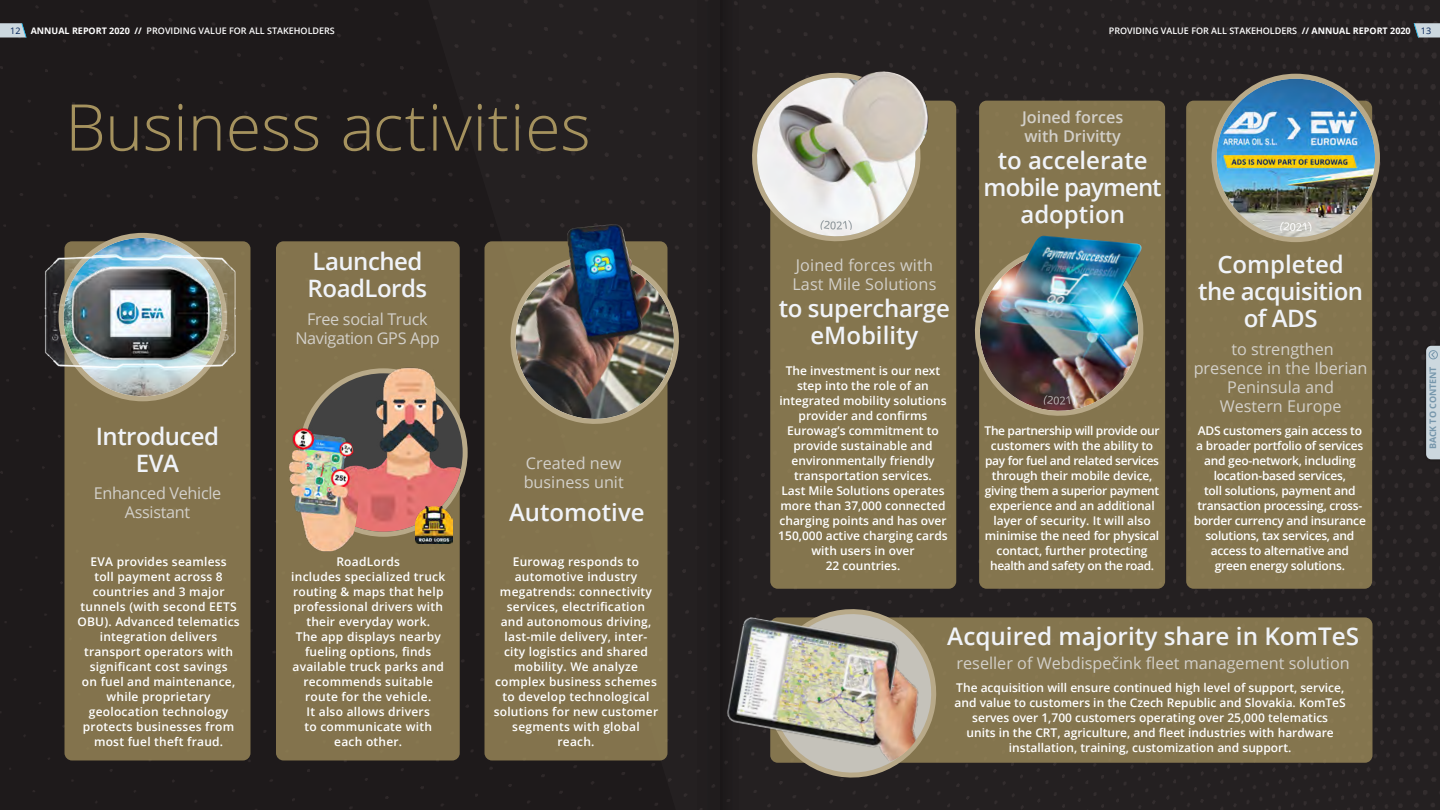
<style>
.page{position:relative;width:1440px;height:810px;background:#fff}
.page>*{position:absolute;margin:0;border:0;box-sizing:border-box;transform-origin:0 0}
.t1{font:300 64.5px "Open Sans";color:#a5925e}
.t2{font:600 24.3px "Open Sans";color:#f0f3f8}
.t3{font:600 24px/27px "Open Sans";letter-spacing:-.02em;color:#f0f3f8;text-align:center}
.t4{font:600 24px/27px "Open Sans";color:#f0f3f8;text-align:center}
.t5{font:16.2px/18.9px "Open Sans";color:#d3d0ca}
.t6{font:16.2px/18.9px "Open Sans";letter-spacing:-.02em;color:#d3d0ca;text-align:center}
.t7{font:600 16.2px/18.9px "Open Sans";color:#d3d0ca}
.t8{font:600 12px/15px "Open Sans";color:#fff;text-align:center}
.t9{font:600 12px/15px "Open Sans";letter-spacing:.02em;color:#fff;text-align:center}
.t10{font:600 12px/15px "Open Sans";letter-spacing:-.02em;color:#fff;text-align:center}
.t11{font:600 9px "Open Sans";color:#fff}
.t12{font:700 9px "Open Sans";letter-spacing:-.01em;color:#7797ac}
.t13{font:9px "Open Sans";color:#002056}
.s1{font-weight:700}
</style>
<div class="page">
<div style="left:1px;top:1px;width:427px;height:809px;background:#1e1a1b"></div>
<div style="left:428px;top:0;width:1012px;height:810px;background:#242021"></div>
<div style="left:64px;top:241px;width:186px;height:519px;background:#83734d;border-radius:8px"></div>
<div style="left:770px;top:101px;width:186px;height:488px;background:#84754e;border-radius:8px"></div>
<div style="left:484px;top:241px;width:184px;height:519px;background:#83734d;border-radius:8px"></div>
<div style="left:276px;top:241px;width:184px;height:519px;background:#83734d;border-radius:8px"></div>
<img style="left:64px;top:238px;width:158px;height:158px;border-radius:79px">
<img style="left:43px;top:243px;width:193px;height:129px">
<img style="left:59px;top:240px;width:163px;height:144px">
<img style="left:510px;top:246px;width:179px;height:182px">
<img style="left:304px;top:373px;width:159px;height:159px;border-radius:79px">
<img style="left:416px;top:507px;width:36px;height:36px">
<svg style="left:743px;top:63px;width:187px;height:182px"></svg>
<div style="left:770px;top:617px;width:602px;height:146px;background:#84754e;border-radius:8px"></div>
<svg style="left:758px;top:599px;width:188px;height:183px"></svg>
<img style="left:743px;top:609px;width:191px;height:162px">
<div style="left:979px;top:101px;width:186px;height:488px;background:#84754e;border-radius:8px"></div>
<img style="left:965px;top:237px;width:179px;height:183px">
<img style="left:998px;top:235px;width:145px;height:120px">
<div style="left:1186px;top:101px;width:186px;height:488px;background:#84754e;border-radius:8px"></div>
<svg style="left:1214px;top:76px;width:163px;height:164px"></svg>
<img style="left:1217px;top:79px;width:158px;height:158px;border-radius:79px">
<div style="left:1212px;top:74px;width:168px;height:168px;border:5px solid #b8a988;border-radius:50%"></div>
<svg style="left:1280px;top:222px;width:32px;height:10px"></svg>
<img style="left:562px;top:224px;width:77px;height:92px">
<img style="left:289px;top:408px;width:70px;height:144px">
<img style="left:359px;top:367px;width:93px;height:65px">
<svg style="left:0;top:23px;width:26px;height:15px"></svg>
<svg style="left:1414px;top:23px;width:26px;height:15px"></svg>
<div style="left:720px;top:0;width:23px;height:810px;background:#201c1d"></div>
<div style="left:697px;top:0;width:23px;height:810px;background:#201d1e"></div>
<div style="left:1424px;top:344px;width:16px;height:117px;background:#000;opacity:.3"></div>
<svg style="left:1426px;top:346px;width:14px;height:113px;background:#c7d3da"></svg>
<p class="t13" style="left:10px;top:24px;width:12px">12</p>
<p class="t11" style="left:31px;top:24px;width:306px"><span class="s1">ANNUAL REPORT 2020 //</span> PROVIDING VALUE FOR ALL STAKEHOLDERS</p>
<p class="t11" style="left:1109px;top:24px;width:303px">PROVIDING VALUE FOR ALL STAKEHOLDERS <span class="s1">// ANNUAL REPORT 2020</span></p>
<p class="t13" style="left:1421px;top:24px;width:12px">13</p>
<p class="t1" style="left:65px;top:83px;width:527px">Business activities</p>
<p class="t3" style="left:96px;top:422px;width:125px">Introduced<br>EVA</p>
<p class="t6" style="left:94px;top:484px;width:129px">Enhanced Vehicle<br>Assistant</p>
<p class="t3" style="left:308px;top:248px;width:121px;text-align:left">Launched<br>RoadLords</p>
<p class="t6" style="left:295px;top:309px;width:146px">Free social Truck<br>Navigation GPS App</p>
<p class="t9" style="left:77px;top:554px;width:164px">EVA provides seamless<br>toll payment across 8 countries and 3 major tunnels (with second EETS<br>OBU). Advanced telematics integration delivers transport operators with significant cost savings<br>on fuel and maintenance, while proprietary geolocation technology protects businesses from most fuel theft fraud.</p>
<p class="t9" style="left:291px;top:554px;width:155px">RoadLords<br>includes specialized truck routing &amp; maps that help professional drivers with their everyday work.<br>The app displays nearby fueling options, finds available truck parks and recommends suitable route for the vehicle.<br>It also allows drivers<br>to communicate with each other.</p>
<p class="t5" style="left:524px;top:454px;width:102px">Created new business unit</p>
<p class="t4" style="left:509px;top:499px;width:137px">Automotive</p>
<p class="t9" style="left:494px;top:554px;width:166px">Eurowag responds to automotive industry megatrends: connectivity services, electrification<br>and autonomous driving, last-mile delivery, inter&shy;city logistics and shared mobility. We analyze complex business schemes to develop technological solutions for new customer segments with global reach.</p>
<p class="t5" style="left:792px;top:255px;width:146px">Joined forces with<br>Last Mile Solutions</p>
<p class="t3" style="left:779px;top:294px;width:173px">to supercharge eMobility</p>
<p class="t8" style="left:778px;top:363px;width:171px">The investment is our next step into the role of an integrated mobility solutions provider and confirms<br>Eurowag’s commitment to provide sustainable and environmentally friendly transportation services.<br>Last Mile Solutions operates more than 37,000 connected charging points and has over<br>150,000 active charging cards with users in over<br>22 countries.</p>
<p class="t7" style="left:1022px;top:107px;width:103px">Joined forces with Drivitty</p>
<p class="t4" style="left:984px;top:146px;width:180px">to accelerate mobile payment adoption</p>
<p class="t8" style="left:985px;top:423px;width:177px">The partnership will provide our customers with the ability to pay for fuel and related services through their mobile device, giving them a superior payment experience and an additional layer of security. It will also minimise the need for physical contact, further protecting health and safety on the road.</p>
<p class="t3" style="left:1198px;top:251px;width:167px">Completed the acquisition of ADS</p>
<p class="t5" style="left:1194px;top:339px;width:175px;text-align:center">to strengthen presence in the Iberian<br>Peninsula and<br>Western Europe</p>
<p class="t10" style="left:1194px;top:423px;width:174px">ADS customers gain access to a broader portfolio of services and geo-network, including location-based services,<br>toll solutions, payment and transaction processing, cross&shy;border currency and insurance solutions, tax services, and access to alternative and green energy solutions.</p>
<p class="t2" style="left:947px;top:620px;width:413px">Acquired majority share in KomTeS</p>
<p class="t5" style="left:957px;top:653px;width:395px">reseller of Webdispečink fleet management solution</p>
<p class="t8" style="left:955px;top:680px;width:393px">The acquisition will ensure continued high level of support, service, and value to customers in the Czech Republic and Slovakia. KomTeS serves over 1,700 customers operating over 25,000 telematics<br>units in the CRT, agriculture, and fleet industries with hardware installation, training, customization and support.</p>
<p class="t12" style="left:1426px;top:449px;width:84px;rotate:-90deg">BACK TO CONTENT</p>
</div>
